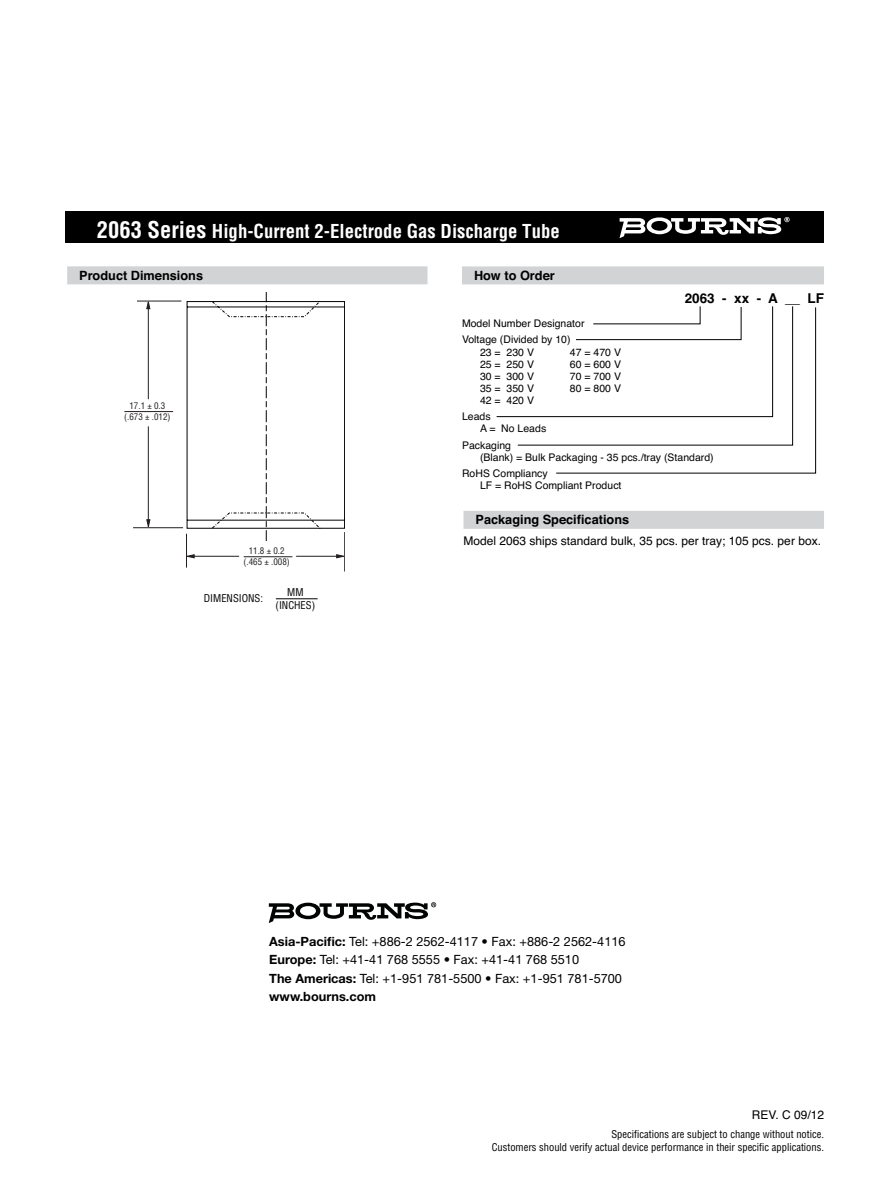
<style>
.page{position:relative;width:891px;height:1188px;background:#fff}
.page>*{position:absolute;margin:0;border:0;box-sizing:border-box;transform-origin:0 0}
.t1{font:700 condensed 18.75px "Helvetica";color:#fff}
.t2{font:700 13.5px "Helvetica";color:#000}
.t3{font:12.75px/18.3px "Helvetica Neue";color:#000}
.t4{font:700 12.75px "Helvetica";color:#000}
.t5{font:12px "Helvetica";color:#000}
.t6{font:10.5px/16.5px "Helvetica";color:#000}
.t7{font:condensed 10.5px/12.8px "Helvetica";color:#000;text-align:right}
.t8{font:condensed 9px/11.2px "Helvetica";color:#231f20;text-align:center}
.s1{font-size:22.5px}
.s2{font-weight:700}
</style>
<div class="page">
<div style="left:65px;top:212px;width:759px;height:31px;background:#000"></div>
<svg style="left:620px;top:217px;width:170px;height:21px"></svg>
<div style="left:464px;top:511px;width:360px;height:18px;background:#d1d3d4"></div>
<div style="left:67px;top:266px;width:361px;height:18px;background:#d1d3d4"></div>
<div style="left:462px;top:266px;width:362px;height:18px;background:#d1d3d4"></div>
<svg style="left:496px;top:306px;width:320px;height:168px"></svg>
<hr style="left:276px;top:598px;width:42px;height:1px;background:#000">
<hr style="left:137px;top:301px;width:44px;height:1px;background:#231f20">
<svg style="left:146px;top:300px;width:4px;height:9px"></svg>
<svg style="left:146px;top:519px;width:4px;height:10px"></svg>
<hr style="left:148px;top:307px;width:1px;height:92px;background:#231f20">
<hr style="left:124px;top:411px;width:49px;height:1px;background:#231f20">
<hr style="left:244px;top:556px;width:48px;height:1px;background:#231f20">
<hr style="left:133px;top:527px;width:50px;height:1px;background:#231f20">
<hr style="left:148px;top:426px;width:1px;height:95px;background:#231f20">
<hr style="left:186px;top:534px;width:1px;height:34px;background:#231f20">
<svg style="left:187px;top:554px;width:8px;height:4px"></svg>
<svg style="left:336px;top:554px;width:8px;height:4px"></svg>
<hr style="left:192px;top:556px;width:47px;height:1px;background:#231f20">
<hr style="left:344px;top:532px;width:1px;height:40px;background:#231f20">
<hr style="left:296px;top:556px;width:42px;height:1px;background:#231f20">
<svg style="left:186px;top:292px;width:159px;height:249px"></svg>
<svg style="left:269px;top:902px;width:167px;height:21px"></svg>
<h1 class="t1" style="left:97px;top:223px;width:464px"><span class="s1">2063 Series</span> High-Current 2-Electrode Gas Discharge Tube</h1>
<p class="t4" style="left:79px;top:271px;width:125px">Product Dimensions</p>
<p class="t4" style="left:474px;top:271px;width:82px">How to Order</p>
<p class="t2" style="left:685px;top:293px;width:141px">2063 - xx - A __ LF</p>
<p class="t8" style="left:124px;top:401px;width:48px">17.1 ± 0.3 (.673 ± .012)</p>
<p class="t8" style="left:244px;top:546px;width:48px">11.8 ± 0.2 (.465 ± .008)</p>
<p class="t7" style="left:204px;top:593px;width:61px">DIMENSIONS:</p>
<p class="t7" style="left:276px;top:587px;width:41px;text-align:center">MM (INCHES)</p>
<p class="t6" style="left:462px;top:316px;width:124px">Model Number Designator<br>Voltage (Divided by 10)</p>
<p class="t6" style="left:480px;top:345px;width:56px">23 = 230 V</p>
<p class="t6" style="left:570px;top:345px;width:53px">47 = 470 V</p>
<p class="t6" style="left:480px;top:357px;width:56px">25 = 250 V</p>
<p class="t6" style="left:570px;top:357px;width:53px">60 = 600 V</p>
<p class="t6" style="left:480px;top:369px;width:56px">30 = 300 V</p>
<p class="t6" style="left:570px;top:369px;width:53px">70 = 700 V</p>
<p class="t6" style="left:480px;top:381px;width:56px">35 = 350 V</p>
<p class="t6" style="left:570px;top:381px;width:53px">80 = 800 V</p>
<p class="t6" style="left:462px;top:393px;width:74px;text-indent:18px">42 = 420 V<br>Leads</p>
<p class="t6" style="left:462px;top:421px;width:86px;text-indent:18px">A = No Leads<br>Packaging</p>
<p class="t6" style="left:462px;top:450px;width:253px;text-indent:18px">(Blank) = Bulk Packaging - 35 pcs./tray (Standard)<br>RoHS Compliancy</p>
<p class="t6" style="left:480px;top:478px;width:143px">LF = RoHS Compliant Product</p>
<p class="t4" style="left:476px;top:515px;width:155px">Packaging Specifications</p>
<p class="t5" style="left:464px;top:537px;width:359px">Model 2063 ships standard bulk, 35 pcs. per tray; 105 pcs. per box.</p>
<p class="t3" style="left:269px;top:932px;width:358px"><span class="s2">Asia-Pacific:</span> Tel: +886-2 2562-4117 • Fax: +886-2 2562-4116<br><span class="s2">Europe:</span> Tel: +41-41 768 5555 • Fax: +41-41 768 5510<br><span class="s2">The Americas:</span> Tel: +1-951 781-5500 • Fax: +1-951 781-5700 <span class="s2">www.bourns.com</span></p>
<p class="t5" style="left:752px;top:1110px;width:74px">REV. C 09/12</p>
<p class="t7" style="left:492px;top:1129px;width:334px">Specifications are subject to change without notice.<br>Customers should verify actual device performance in their specific applications.</p>
</div>
